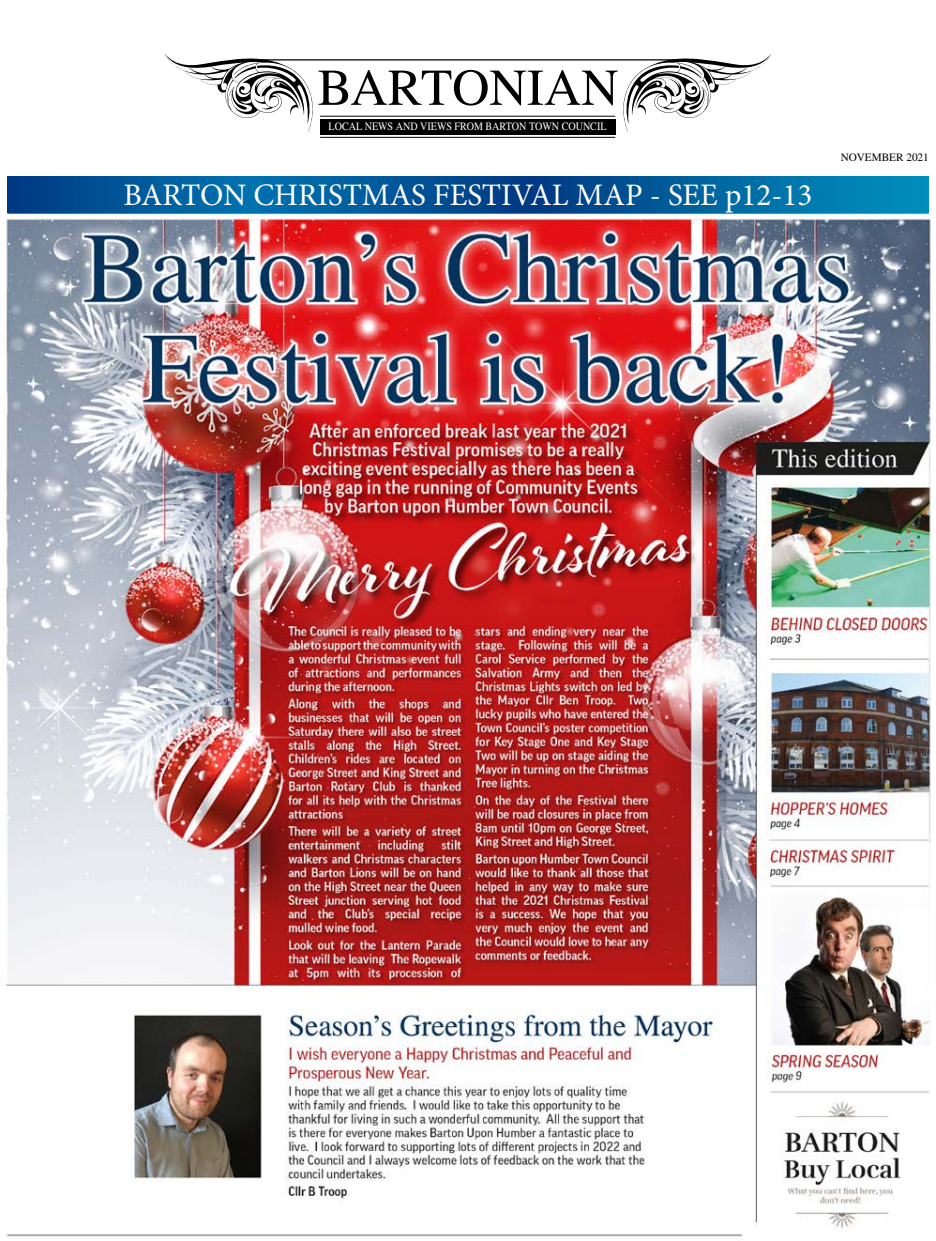
<style>
.page{position:relative;width:936px;height:1241px;background:#fff}
.page>*{position:absolute;margin:0;border:0;box-sizing:border-box;transform-origin:0 0}
.t1{font:51.62px "STIX General";color:#000}
.t2{font:31.25px "Minion Pro";color:#fff}
.t3{font:11.25px "STIX General";color:#fff;scale:.9 1}
.t4{font:11.25px "STIX General";color:#000}
</style>
<div class="page">
<hr style="left:320px;top:116px;width:295px;height:1px;background:#000">
<hr style="left:249px;top:59px;width:441px;height:1px;background:#000">
<svg style="left:622px;top:54px;width:149px;height:78px"></svg>
<svg style="left:165px;top:54px;width:149px;height:78px"></svg>
<div style="left:320px;top:119px;width:295px;height:16px;background:#000"></div>
<svg style="left:7px;top:176px;width:921px;height:38px;background:#025e9d"></svg>
<hr style="left:320px;top:137px;width:295px;height:1px;background:#000">
<img style="left:5px;top:214px;width:926px;height:1025px">
<h1 class="t1" style="left:317px;top:52px;width:302px">BARTONIAN</h1>
<p class="t3" style="left:328px;top:119px;width:310px">LOCAL NEWS AND VIEWS FROM BARTON TOWN COUNCIL</p>
<h2 class="t2" style="left:123px;top:174px;width:690px">BARTON CHRISTMAS FESTIVAL MAP - SEE p12-13</h2>
<p class="t4" style="left:840px;top:150px;width:89px">NOVEMBER 2021</p>
</div>
